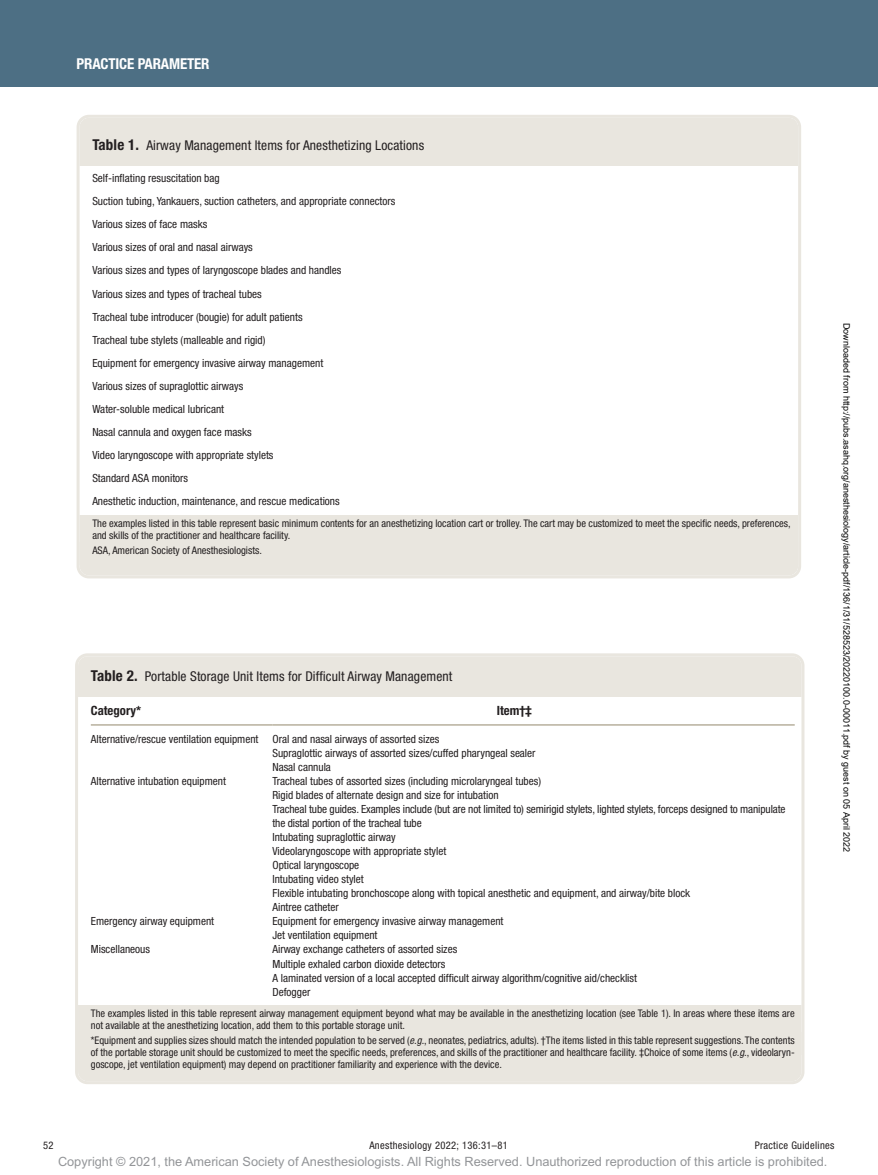
<style>
.page{position:relative;width:878px;height:1175px;background:#fff}
.page>*{position:absolute;margin:0;border:0;box-sizing:border-box;transform-origin:0 0}
.t1{font:700 condensed 15px "Helvetica Neue LT Std";letter-spacing:-.01em;color:#fff}
.t2{font:condensed 13.5px "Helvetica Neue LT Std";letter-spacing:.01em;color:#231f20}
.t3{font:12.75px "Arial MT Std";color:#939598}
.t4{font:700 condensed 12.75px "Helvetica Neue LT Std";color:#231f20}
.t5{font:condensed 11.25px/23.1px "Helvetica Neue LT Std";color:#231f20}
.t6{font:condensed 10.5px/12px "Helvetica Neue LT Std";color:#231f20}
.t7{font:condensed 10.5px "Helvetica Neue LT Std";letter-spacing:.03em;color:#231f20}
.t8{font:9px "Arial";color:#000}
.s1{font-weight:700;font-size:15px}
.s2{font-style:italic}
</style>
<div class="page">
<div style="left:0;top:0;width:878px;height:86px;background:#4d6f84"></div>
<hr style="left:91px;top:724px;width:181px;height:1px;background:#9f967d">
<hr style="left:272px;top:724px;width:522px;height:1px;background:#9f967d">
<div style="left:78px;top:656px;width:723px;height:40px;background:#e9e6df"></div>
<div style="left:78px;top:1005px;width:723px;height:49px;background:#e9e6df"></div>
<div style="left:78px;top:1032px;width:723px;height:49px;background:#e9e6df"></div>
<div style="left:75px;top:653px;width:729px;height:431px;border:3px solid #e9e6df;border-radius:11px"></div>
<div style="left:80px;top:118px;width:718px;height:47px;background:#e9e6df"></div>
<div style="left:80px;top:515px;width:718px;height:50px;background:#e9e6df"></div>
<div style="left:80px;top:542px;width:718px;height:33px;background:#e9e6df"></div>
<div style="left:77px;top:115px;width:724px;height:463px;border:3px solid #e9e6df;border-radius:11px"></div>
<h1 class="t1" style="left:77px;top:54px;width:134px">PRACTICE PARAMETER</h1>
<p class="t2" style="left:92px;top:138px;width:333px"><span class="s1">Table 1.</span> Airway Management Items for Anesthetizing Locations</p>
<p class="t5" style="left:92px;top:167px;width:304px">Self-inflating resuscitation bag<br>Suction tubing, Yankauers, suction catheters, and appropriate connectors Various sizes of face masks<br>Various sizes of oral and nasal airways<br>Various sizes and types of laryngoscope blades and handles<br>Various sizes and types of tracheal tubes<br>Tracheal tube introducer (bougie) for adult patients<br>Tracheal tube stylets (malleable and rigid)<br>Equipment for emergency invasive airway management<br>Various sizes of supraglottic airways<br>Water-soluble medical lubricant<br>Nasal cannula and oxygen face masks<br>Video laryngoscope with appropriate stylets<br>Standard ASA monitors<br>Anesthetic induction, maintenance, and rescue medications</p>
<p class="t6" style="left:92px;top:517px;width:699px">The examples listed in this table represent basic minimum contents for an anesthetizing location cart or trolley. The cart may be customized to meet the specific needs, preferences, and skills of the practitioner and healthcare facility.</p>
<p class="t6" style="left:92px;top:544px;width:171px">ASA, American Society of Anesthesiologists.</p>
<p class="t2" style="left:91px;top:668px;width:363px"><span class="s1">Table 2.</span> Portable Storage Unit Items for Difficult Airway Management</p>
<p class="t4" style="left:91px;top:703px;width:52px">Category*</p>
<p class="t4" style="left:496px;top:703px;width:36px">Item†‡</p>
<p class="t5" style="left:91px;top:727px;width:350px">Alternative/rescue ventilation equipment Oral and nasal airways of assorted sizes</p>
<p class="t5" style="left:272px;top:741px;width:265px">Supraglottic airways of assorted sizes/cuffed pharyngeal sealer</p>
<p class="t5" style="left:272px;top:755px;width:60px">Nasal cannula</p>
<p class="t5" style="left:91px;top:769px;width:137px">Alternative intubation equipment</p>
<p class="t5" style="left:272px;top:773px;width:514px;line-height:14.1px">Tracheal tubes of assorted sizes (including microlaryngeal tubes)<br>Rigid blades of alternate design and size for intubation<br>Tracheal tube guides. Examples include (but are not limited to) semirigid stylets, lighted stylets, forceps designed to manipulate the distal portion of the tracheal tube<br>Intubating supraglottic airway<br>Videolaryngoscope with appropriate stylet<br>Optical laryngoscope<br>Intubating video stylet<br>Flexible intubating bronchoscope along with topical anesthetic and equipment, and airway/bite block<br>Aintree catheter</p>
<p class="t5" style="left:91px;top:909px;width:125px">Emergency airway equipment</p>
<p class="t5" style="left:272px;top:914px;width:232px;line-height:14.1px">Equipment for emergency invasive airway management<br>Jet ventilation equipment</p>
<p class="t5" style="left:91px;top:937px;width:61px">Miscellaneous</p>
<p class="t5" style="left:272px;top:942px;width:366px;line-height:14.1px">Airway exchange catheters of assorted sizes<br>Multiple exhaled carbon dioxide detectors<br>A laminated version of a local accepted difficult airway algorithm/cognitive aid/checklist Defogger</p>
<p class="t6" style="left:91px;top:1007px;width:705px">The examples listed in this table represent airway management equipment beyond what may be available in the anesthetizing location (see Table 1). In areas where these items are not available at the anesthetizing location, add them to this portable storage unit.</p>
<p class="t6" style="left:91px;top:1034px;width:705px;text-align:justify">*Equipment and supplies sizes should match the intended population to be served (<span class="s2">e.g</span>., neonates, pediatrics, adults). †The items listed in this table represent suggestions. The contents of the portable storage unit should be customized to meet the specific needs, preferences, and skills of the practitioner and healthcare facility. ‡Choice of some items (<span class="s2">e.g.</span>, videolaryn&shy;goscope, jet ventilation equipment) may depend on practitioner familiarity and experience with the device.</p>
<p class="t8" style="left:850px;top:322px;width:531px;rotate:90deg">Downloaded from http://pubs.asahq.org/anesthesiology/article-pdf/136/1/31/528523/20220100.0-00011.pdf by guest on 05 April 2022</p>
<p class="t6" style="left:43px;top:1139px;width:12px">52</p>
<p class="t7" style="left:369px;top:1139px;width:140px">Anesthesiology 2022; 136:31–81</p>
<p class="t7" style="left:754px;top:1139px;width:81px">Practice Guidelines</p>
<p class="t3" style="left:58px;top:1154px;width:771px">Copyright © 2021, the American Society of Anesthesiologists. All Rights Reserved. Unauthorized reproduction of this article is prohibited.</p>
</div>
